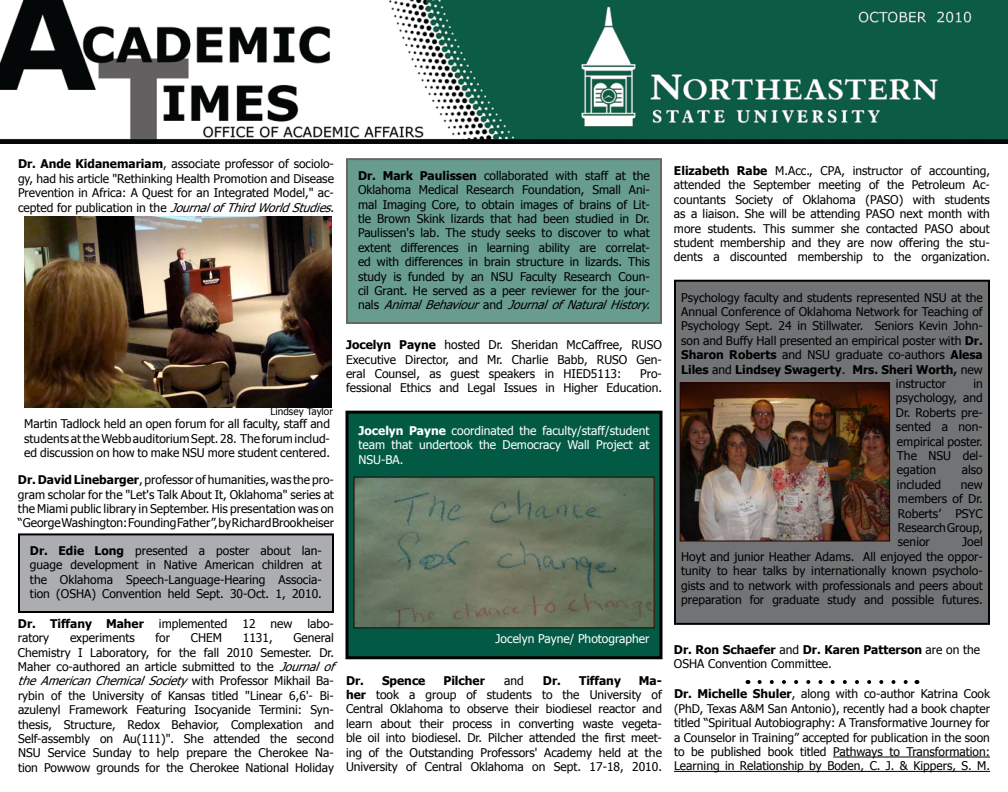
<style>
.page{position:relative;width:1008px;height:792px;background:#fff}
.page>*{position:absolute;margin:0;border:0;box-sizing:border-box;transform-origin:0 0}
.t1{font:12px/14.4px "Tahoma";color:#000;text-align:justify}
.t2{font:12px/14.4px "Tahoma";color:#fff;text-align:justify}
.t3{font:700 12px "Tahoma";color:#000}
.t4{font:10px "Tahoma";color:#000}
.s1{font-weight:700}
.s2{font-style:italic}
.s3{font-weight:400}
</style>
<div class="page">
<div style="left:19px;top:534px;width:314px;height:78px;background:#abadb0"></div>
<div style="left:18px;top:533px;width:316px;height:80px;border:2px solid #000"></div>
<div style="left:347px;top:412px;width:314px;height:246px;background:#035a44"></div>
<div style="left:346px;top:411px;width:316px;height:248px;border:3px solid #000"></div>
<div style="left:347px;top:159px;width:314px;height:164px;background:#679c8e"></div>
<div style="left:675px;top:281px;width:314px;height:343px;background:#717375"></div>
<div style="left:674px;top:280px;width:316px;height:345px;border:2px solid #000"></div>
<hr style="left:833px;top:757px;width:157px;height:1px;background:#000">
<hr style="left:674px;top:771px;width:316px;height:1px;background:#000">
<img style="left:356px;top:479px;width:296px;height:147px">
<div style="left:354px;top:477px;width:300px;height:151px;border:1px solid #240200"></div>
<img style="left:682px;top:385px;width:206px;height:154px">
<div style="left:680px;top:383px;width:210px;height:158px;border:1px solid #240300"></div>
<svg style="left:760px;top:680px;width:148px;height:4px"></svg>
<img style="left:0;top:0;width:1008px;height:144px">
<img style="left:24px;top:216px;width:307px;height:191px">
<p class="t1" style="left:18px;top:156px;width:319px;text-align:left"><span class="s1">Dr. Ande Kidanemariam</span>, associate professor of sociolo&shy;gy, had his article "Rethinking Health Promotion and Disease Prevention in Africa: A Quest for an Integrated Model," ac&shy;c e p t e d f o r p u b l i c a t i o n i n t h e <span class="s2">JournalofThirdWorldStudies</span>.</p>
<p class="t4" style="left:271px;top:405px;width:64px">Lindsey Taylor</p>
<p class="t1" style="left:24px;top:416px;width:307px">Martin Tadlock held an open forum for all faculty, staff and students at the Webb auditorium Sept. 28. The forum includ&shy;ed discussion on how to make NSU more student centered.</p>
<p class="t1" style="left:18px;top:472px;width:318px"><span class="s1">Dr. David Linebarger</span>, professor of humanities, was the pro&shy;gram scholar for the "Let's Talk About It, Oklahoma" series at the Miami public library in September. His presentation was on “George Washington: Founding Father”, by Richard Brookheiser</p>
<p class="t1" style="left:30px;top:543px;width:293px"><span class="s1">Dr. Edie Long</span> presented a poster about lan&shy;guage development in Native American children at the Oklahoma Speech-Language-Hearing Associa&shy;tion (OSHA) Convention held Sept. 30-Oct. 1, 2010.</p>
<p class="t1" style="left:18px;top:616px;width:317px"><span class="s1">Dr. Tiffany Maher</span> implemented 12 new labo&shy;ratory</p>
<p class="t1" style="left:70px;top:630px;width:66px">experiments</p>
<p class="t1" style="left:156px;top:630px;width:16px">for</p>
<p class="t1" style="left:191px;top:630px;width:33px">CHEM</p>
<p class="t1" style="left:243px;top:630px;width:31px">1131,</p>
<p class="t1" style="left:18px;top:630px;width:323px;text-align:left;text-indent:275px">General Chemistry I Laboratory, for the fall 2010 Semester. Dr.<br>Maher co-authored an article submitted to the <span class="s2">Journalof theAmericanChemicalSociety</span> w i t h P r o f e s s o r M i k h a i l B a - rybin of the University of Kansas titled "Linear 6,6'- Bi&shy;azulenyl Framework Featuring Isocyanide Termini: Syn&shy;thesis, Structure, Redox Behavior, Complexation and Self-assembly on Au(111)". She attended the second NSU Service Sunday to help prepare the Cherokee Na&shy;tion Powwow grounds for the Cherokee National Holiday</p>
<p class="t1" style="left:358px;top:168px;width:299px;text-align:left"><span class="s1">Dr. Mark Paulissen</span> collaborated with staff at the Oklahoma Medical Research Foundation, Small Ani&shy;mal Imaging Core, to obtain images of brains of Lit&shy;tle Brown Skink lizards that had been studied in Dr.<br>Paulissen's lab. The study seeks to discover to what extent differences in learning ability are correlat&shy;ed with differences in brain structure in lizards. This study is funded by an NSU Faculty Research Coun&shy;cil Grant. He served as a peer reviewer for the jour&shy;n a l s <span class="s2">AnimalBehaviour</span>a n d <span class="s2">JournalofNaturalHistory.</span></p>
<p class="t1" style="left:346px;top:337px;width:317px"><span class="s1">Jocelyn Payne</span> hosted Dr. Sheridan McCaffree, RUSO Executive Director, and Mr. Charlie Babb, RUSO Gen&shy;eral Counsel, as guest speakers in HIED5113:</p>
<p class="t1" style="left:346px;top:366px;width:318px;text-align:right">Pro-<br>fessional Ethics and Legal Issues in Higher Education.</p>
<p class="t2" style="left:359px;top:423px;width:292px"><span class="s1">Jocelyn Payne</span> coordinated the faculty/staff/student team that undertook the Democracy Wall Project at NSU-BA.</p>
<p class="t2" style="left:496px;top:631px;width:155px">Jocelyn Payne/ Photographer</p>
<p class="t3" style="left:346px;top:672px;width:81px">Dr. Spence</p>
<p class="t3" style="left:443px;top:672px;width:43px">Pilcher</p>
<p class="t1" style="left:504px;top:672px;width:21px">and</p>
<p class="t3" style="left:543px;top:672px;width:79px">Dr. Tiffany</p>
<p class="t1" style="left:346px;top:672px;width:318px;text-indent:293px"><span class="s1">Ma&shy;her</span> took a group of students to the University of Central Oklahoma to observe their biodiesel reactor and learn about their process in converting waste vegeta&shy;ble oil into biodiesel. Dr. Pilcher attended the first meet&shy;ing of the Outstanding Professors' Academy held at the University of Central Oklahoma on Sept. 17-18, 2010.</p>
<p class="t1" style="left:674px;top:163px;width:318px"><span class="s1">Elizabeth Rabe</span> M.Acc., CPA, instructor of accounting, attended the September meeting of the Petroleum Ac&shy;countants Society of Oklahoma (PASO) with students as a liaison. She will be attending PASO next month with more students. This summer she contacted PASO about student membership and they are now offering the stu&shy;dents a discounted membership to the organization.</p>
<p class="t1" style="left:681px;top:289px;width:303px">Psychology faculty and students represented NSU at the</p>
<p class="t1" style="left:681px;top:304px;width:303px">Annual Conference of Oklahoma Network for Teaching of</p>
<p class="t1" style="left:681px;top:318px;width:303px">Psychology Sept. 24 in Stillwater. Seniors Kevin John-</p>
<p class="t1" style="left:681px;top:333px;width:303px">son and Buffy Hall presented an empirical poster with <span class="s1">Dr.</span></p>
<p class="t1" style="left:681px;top:347px;width:303px"><span class="s1">Sharon Roberts</span> and NSU graduate co-authors <span class="s1">Alesa</span></p>
<p class="t3" style="left:681px;top:361px;width:303px">Liles <span class="s3">and</span> Lindsey Swagerty<span class="s3">.</span> Mrs. Sheri Worth, <span class="s3">new</span></p>
<p class="t1" style="left:896px;top:376px;width:52px">instructor</p>
<p class="t1" style="left:896px;top:376px;width:88px;text-indent:77px">in psychology, and Dr. Roberts pre&shy;sented a non&shy;empirical poster.<br>The NSU del&shy;egation</p>
<p class="t1" style="left:962px;top:462px;width:22px">also</p>
<p class="t1" style="left:897px;top:477px;width:46px">included</p>
<p class="t1" style="left:898px;top:477px;width:86px;text-indent:63px">new members of Dr.<br>Roberts’ PSYC Research Group, senior</p>
<p class="t1" style="left:681px;top:534px;width:303px;text-indent:281px">Joel Hoyt and junior Heather Adams. All enjoyed the oppor&shy;tunity to hear talks by internationally known psycholo&shy;gists and to network with professionals and peers about preparation for graduate study and possible futures.</p>
<p class="t1" style="left:674px;top:641px;width:308px"><span class="s1">Dr. Ron Schaefer</span> and <span class="s1">Dr. Karen Patterson</span> are on the<br>OSHA Convention Committee.</p>
<p class="t1" style="left:674px;top:686px;width:318px"><span class="s1">Dr. Michelle Shuler</span>, along with co-author Katrina Cook (PhD, Texas A&amp;M San Antonio), recently had a book chapter titled “Spiritual Autobiography: A Transformative Journey for a Counselor in Training” accepted for publication in the soon to be published book titled Pathways to Transformation:<br>Learning in Relationship by Boden, C. J. &amp; Kippers, S. M.</p>
</div>
